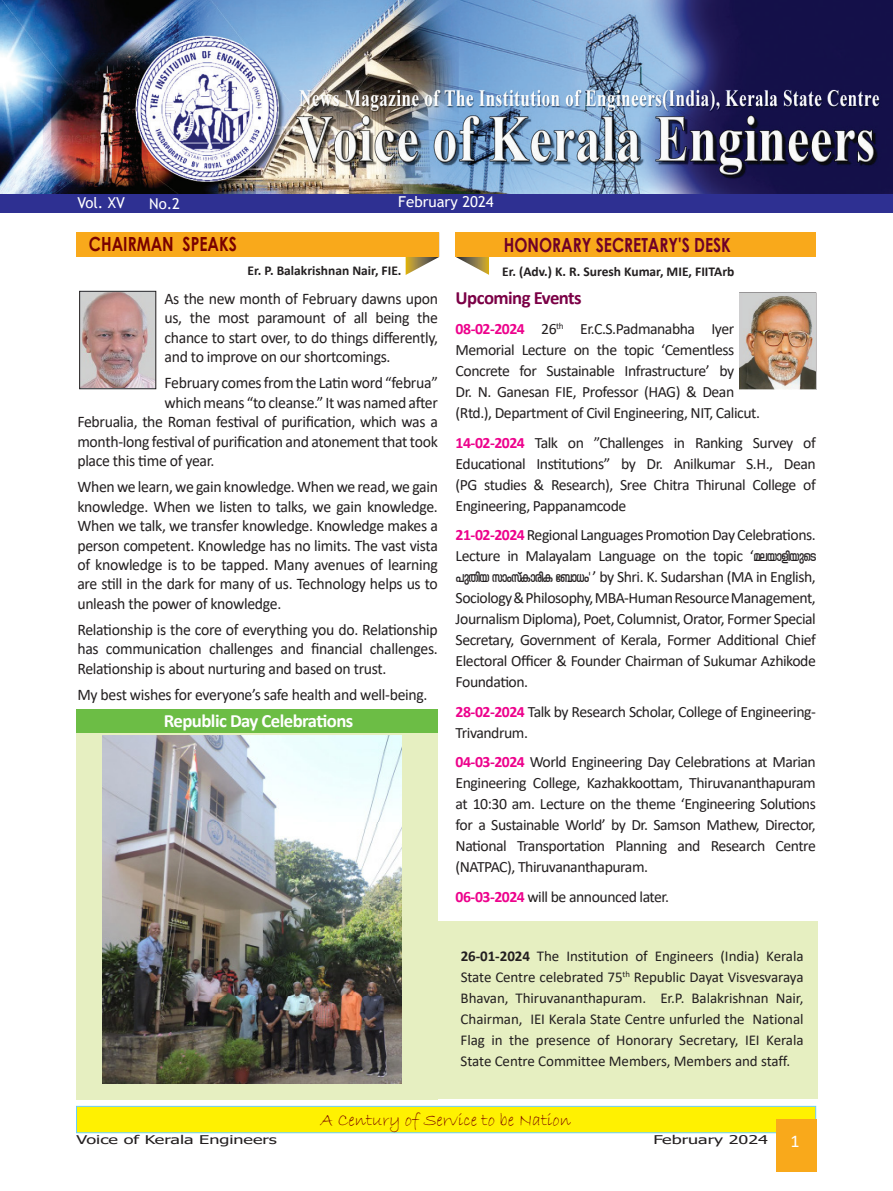
<style>
.page{position:relative;width:893px;height:1191px;background:#fff}
.page>*{position:absolute;margin:0;border:0;box-sizing:border-box;transform-origin:0 0}
.t1{font:700 19.5px "Century Gothic";color:#6e0028;scale:.8 1}
.t2{font:700 19.5px "Century Gothic";color:#790100;scale:.8 1}
.t3{font:700 18.75px "Calibri";letter-spacing:-.03em;color:#fff}
.t4{font:700 18.75px "Calibri";letter-spacing:-.03em;color:#7b0046}
.t5{font:18px "Bradley Hand ITC";letter-spacing:-.005em;color:#790100}
.t6{font:18px "Calibri";color:#fff}
.t7{font:16.2px/19.5px "Calibri";letter-spacing:-.02em;color:#231f20;text-align:justify}
.t8{font:15.75px/21px "Calibri";letter-spacing:-.03em;color:#231f20;text-align:justify}
.t9{font:15px/21px "Calibri";letter-spacing:-.005em;color:#231f20;text-align:justify}
.t10{font:15px "Trebuchet MS";color:#fff}
.t11{font:700 13.5px "Calibri";color:#231f20}
.t12{font:12px "Tahoma";color:#231f20;scale:1.5 1}
.s1{font-weight:700;color:#ed028c}
.s2{font-family:"Apple cards Adhil 1"}
.s3{font-weight:700}
.s4{font-family:"Calibri";font-size:18px;color:#fff}
</style>
<div class="page">
<img style="left:0;top:0;width:893px;height:194px">
<svg style="left:406px;top:257px;width:33px;height:18px"></svg>
<div style="left:77px;top:232px;width:362px;height:25px;background:#f9a91b"></div>
<svg style="left:456px;top:257px;width:33px;height:18px"></svg>
<div style="left:455px;top:232px;width:361px;height:25px;background:#f9a91b"></div>
<div style="left:0;top:194px;width:893px;height:19px;background:#2e3092"></div>
<div style="left:76px;top:1106px;width:740px;height:27px;background:#fff101;border:1px solid #6bcff6"></div>
<div style="left:778px;top:1119px;width:38px;height:53px;background:#f9a91b"></div>
<img style="left:81px;top:293px;width:73px;height:94px">
<div style="left:79px;top:291px;width:77px;height:98px;border:1px solid #231f20"></div>
<div style="left:76px;top:709px;width:362px;height:26px;background:#6cbd45"></div>
<div style="left:76px;top:733px;width:362px;height:366px;background:#e6efc1"></div>
<div style="left:435px;top:921px;width:382px;height:178px;background:#e6efc1"></div>
<img style="left:740px;top:293px;width:76px;height:96px">
<img style="left:102px;top:735px;width:300px;height:349px">
<div style="left:776px;top:1119px;width:38px;height:53px;background:#f9a91b"></div>
<p class="t10" style="left:78px;top:194px;width:49px">Vol. XV</p>
<p class="t10" style="left:398px;top:192px;width:97px">February 2024</p>
<p class="t2" style="left:89px;top:229px;width:186px">CHAIRMAN SPEAKS</p>
<p class="t1" style="left:504px;top:230px;width:285px">HONORARY SECRETARY'S DESK</p>
<p class="t10" style="left:149px;top:195px;width:33px">No.2</p>
<p class="t11" style="left:247px;top:261px;width:156px">Er. P. Balakrishnan Nair, FIE.</p>
<p class="t11" style="left:502px;top:262px;width:234px">Er. (Adv.) K. R. Suresh Kumar, MIE, FIITArb</p>
<p class="t7" style="left:164px;top:288px;width:275px">As the new month of February dawns upon us, the most paramount of all being the chance to start over, to do things differently, and to improve on our shortcomings.</p>
<p class="t7" style="left:164px;top:373px;width:275px">February comes from the Latin word “februa”</p>
<p class="t7" style="left:164px;top:392px;width:275px">which means “to cleanse.” It was named after</p>
<p class="t7" style="left:77px;top:412px;width:362px">Februalia, the Roman festival of purification, which was a</p>
<p class="t7" style="left:77px;top:431px;width:362px">month-long festival of purification and atonement that took</p>
<p class="t7" style="left:77px;top:450px;width:139px">place this time of year.</p>
<p class="t7" style="left:77px;top:476px;width:362px">When we learn, we gain knowledge. When we read, we gain knowledge. When we listen to talks, we gain knowledge.<br>When we talk, we transfer knowledge. Knowledge makes a person competent. Knowledge has no limits. The vast vista of knowledge is to be tapped. Many avenues of learning are still in the dark for many of us. Technology helps us to unleash the power of knowledge.</p>
<p class="t7" style="left:77px;top:619px;width:362px">Relationship is the core of everything you do. Relationship has communication challenges and financial challenges.<br>Relationship is about nurturing and based on trust.</p>
<p class="t7" style="left:77px;top:684px;width:352px">My best wishes for everyone’s safe health and well-being.</p>
<p class="t3" style="left:164px;top:707px;width:191px">Republic Day Celebrations</p>
<p class="t4" style="left:456px;top:285px;width:127px">Upcoming Events</p>
<p class="t8" style="left:456px;top:318px;width:306px;text-align:left"><span class="s1">08-02-2024</span> 26<sup>th</sup> Er.C.S.Padmanabha Iyer Memorial Lecture on the topic ‘Cementless Concrete for Sustainable Infrastructure’ by<br>Dr. N. Ganesan FIE, Professor (HAG) &amp; Dean (Rtd.), Department of Civil Engineering, NIT, Calicut.</p>
<p class="t8" style="left:456px;top:431px;width:362px"><span class="s1">14-02-2024</span> Talk on ”Challenges in Ranking Survey of Educational Institutions” by Dr. Anilkumar S.H., Dean (PG studies &amp; Research), Sree Chitra Thirunal College of Engineering, Pappanamcode</p>
<p class="t8" style="left:456px;top:524px;width:362px"><span class="s1">21-02-2024</span> Regional Languages Promotion Day Celebrations.<br>Lecture in Malayalam Language on the topic ‘<span class="s2">aebmfnbpsS ]pXnb kmwk-vImcnI t_m[w'</span> ’ by Shri. K. Sudarshan (MA in English, Sociology &amp; Philosophy, MBA-Human Resource Management, Journalism Diploma), Poet, Columnist, Orator, Former Special Secretary, Government of Kerala, Former Additional Chief Electoral Officer &amp; Founder Chairman of Sukumar Azhikode Foundation.</p>
<p class="t8" style="left:456px;top:700px;width:362px"><span class="s1">28-02-2024</span> Talk by Research Scholar, College of Engineering-<br>Trivandrum.</p>
<p class="t8" style="left:456px;top:751px;width:362px"><span class="s1">04-03-2024</span> World Engineering Day Celebrations at Marian Engineering College, Kazhakkoottam, Thiruvananthapuram at 10:30 am. Lecture on the theme ‘Engineering Solutions for a Sustainable World’ by Dr. Samson Mathew, Director, National Transportation Planning and Research Centre (NATPAC), Thiruvananthapuram.</p>
<p class="t8" style="left:456px;top:885px;width:215px"><span class="s1">06-03-2024</span> will be announced later.</p>
<p class="t9" style="left:461px;top:944px;width:344px"><span class="s3">26-01-2024</span> The Institution of Engineers (India) Kerala State Centre celebrated 75<sup>th</sup> Republic Dayat Visvesvaraya Bhavan, Thiruvananthapuram. Er.P. Balakrishnan Nair, Chairman, IEI Kerala State Centre unfurled the National Flag in the presence of Honorary Secretary, IEI Kerala State Centre Committee Members, Members and staff.</p>
<p class="t5" style="left:321px;top:1108px;width:252px">A Century of Service to be Nation</p>
<p class="t12" style="left:77px;top:1131px;width:135px">Voice of Kerala Engineers</p>
<p class="t12" style="left:653px;top:1131px;width:99px">February 2024 <span class="s4">1</span></p>
<p class="t6" style="left:793px;top:1135px;width:11px">1</p>
</div>
